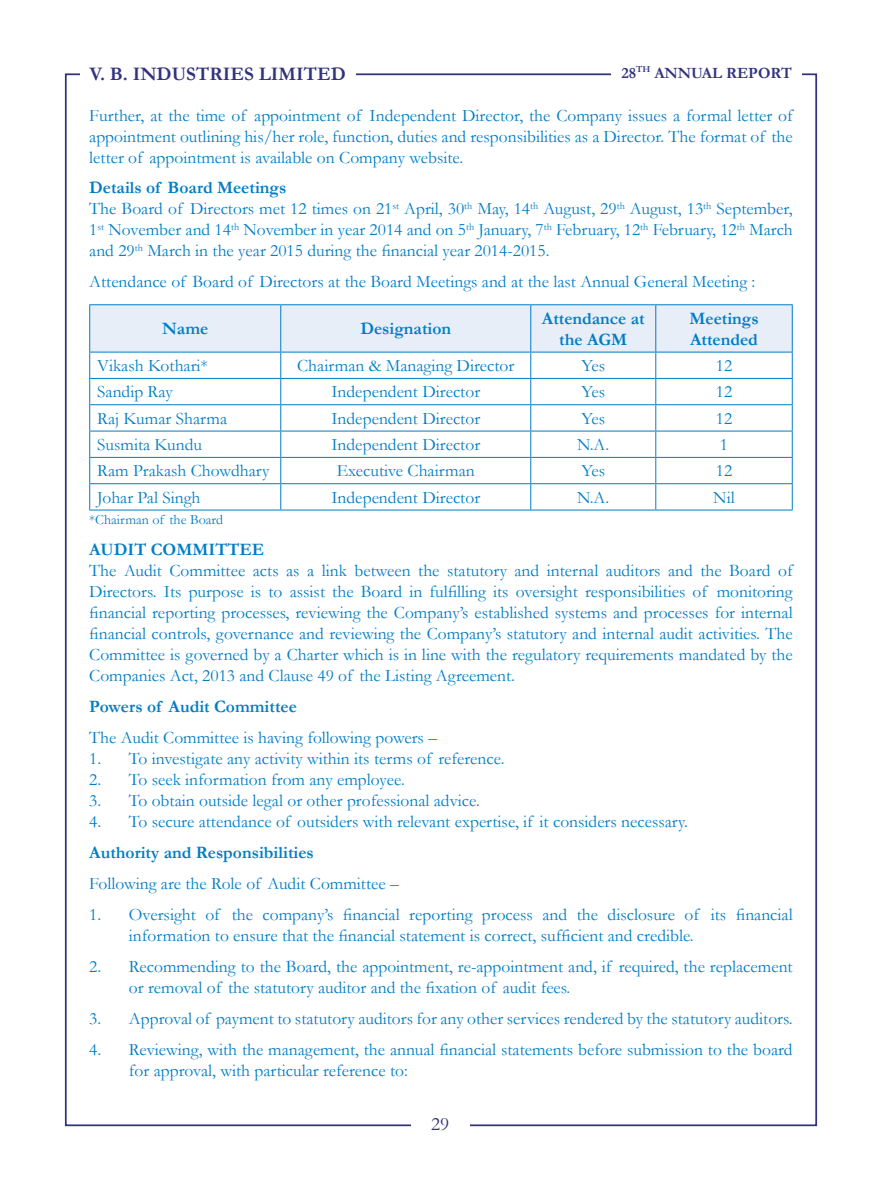
<style>
.page{position:relative;width:882px;height:1197px;background:#fff}
.page>*{position:absolute;margin:0;border:0;box-sizing:border-box;transform-origin:0 0}
.t1{font:700 19.25px "Garamond";color:#32327f}
.t2{font:19.25px "Garamond";color:#32327f}
.t3{font:17.5px/21px "Garamond";color:#007dc5}
.t4{font:700 17.5px/21px "Garamond";color:#007dc5;text-align:center}
.t5{font:700 15.75px "Garamond";color:#32327f}
.t6{font:14px "Garamond";color:#007dc5}
.s1{font-weight:700}
</style>
<div class="page">
<hr style="left:89px;top:304px;width:192px;height:1px;background:#007dc5">
<hr style="left:281px;top:304px;width:250px;height:1px;background:#007dc5">
<hr style="left:531px;top:304px;width:125px;height:1px;background:#007dc5">
<hr style="left:656px;top:304px;width:137px;height:1px;background:#007dc5">
<svg style="left:89px;top:305px;width:704px;height:205px"></svg>
<hr style="left:89px;top:510px;width:192px;height:1px;background:#007dc5">
<hr style="left:281px;top:510px;width:250px;height:1px;background:#007dc5">
<hr style="left:531px;top:510px;width:125px;height:1px;background:#007dc5">
<hr style="left:656px;top:510px;width:137px;height:1px;background:#007dc5">
<p class="t1" style="left:90px;top:61px;width:258px">V. B. INDUSTRIES LIMITED</p>
<p class="t5" style="left:621px;top:62px;width:172px">28<sup>TH</sup> ANNUAL REPORT</p>
<p class="t3" style="left:89px;top:104px;width:705px;text-align:justify">Further, at the time of appointment of Independent Director, the Company issues a formal letter of appointment outlining his/her role, function, duties and responsibilities as a Director. The format of the letter of appointment is available on Company website.</p>
<p class="t3" style="left:89px;top:177px;width:705px"><span class="s1">Details of Board Meetings<br></span>The Board of Directors met 12 times on 21<sup>st</sup> April, 30<sup>th</sup> May, 14<sup>th</sup> August, 29<sup>th</sup> August, 13<sup>th</sup> September, 1<sup>st</sup> November and 14<sup>th</sup> November in year 2014 and on 5<sup>th</sup> January, 7<sup>th</sup> February, 12<sup>th</sup> February, 12<sup>th</sup> March and 29<sup>th</sup> March in the year 2015 during the financial year 2014-2015.</p>
<p class="t3" style="left:89px;top:271px;width:668px">Attendance of Board of Directors at the Board Meetings and at the last Annual General Meeting :</p>
<p class="t4" style="left:162px;top:318px;width:48px">Name</p>
<p class="t4" style="left:360px;top:318px;width:92px">Designation</p>
<p class="t4" style="left:542px;top:308px;width:104px">Attendance at the AGM</p>
<p class="t4" style="left:689px;top:308px;width:71px;text-align:left">Meetings<br>Attended</p>
<p class="t3" style="left:97px;top:355px;width:112px">Vikash Kothari*</p>
<p class="t3" style="left:297px;top:355px;width:219px">Chairman &amp; Managing Director</p>
<p class="t3" style="left:581px;top:355px;width:25px">Yes</p>
<p class="t3" style="left:716px;top:355px;width:18px">12</p>
<p class="t3" style="left:97px;top:381px;width:77px">Sandip Ray</p>
<p class="t3" style="left:331px;top:381px;width:150px">Independent Director</p>
<p class="t3" style="left:581px;top:381px;width:25px">Yes</p>
<p class="t3" style="left:716px;top:381px;width:18px">12</p>
<p class="t3" style="left:97px;top:407px;width:132px">Raj Kumar Sharma</p>
<p class="t3" style="left:331px;top:407px;width:150px">Independent Director</p>
<p class="t3" style="left:581px;top:407px;width:25px">Yes</p>
<p class="t3" style="left:716px;top:407px;width:18px">12</p>
<p class="t3" style="left:97px;top:433px;width:106px">Susmita Kundu</p>
<p class="t3" style="left:331px;top:433px;width:150px">Independent Director</p>
<p class="t3" style="left:577px;top:433px;width:34px">N.A.</p>
<p class="t3" style="left:720px;top:433px;width:10px">1</p>
<p class="t3" style="left:97px;top:460px;width:174px">Ram Prakash Chowdhary</p>
<p class="t3" style="left:337px;top:460px;width:139px">Executive Chairman</p>
<p class="t3" style="left:581px;top:460px;width:25px">Yes</p>
<p class="t3" style="left:716px;top:460px;width:18px">12</p>
<p class="t3" style="left:97px;top:486px;width:105px">Johar Pal Singh</p>
<p class="t3" style="left:331px;top:486px;width:150px">Independent Director</p>
<p class="t3" style="left:577px;top:486px;width:34px">N.A.</p>
<p class="t3" style="left:713px;top:486px;width:23px">Nil</p>
<p class="t6" style="left:89px;top:511px;width:135px">*Chairman of the Board</p>
<p class="t4" style="left:89px;top:539px;width:177px">AUDIT COMMITTEE</p>
<p class="t3" style="left:89px;top:560px;width:705px;text-align:justify">The Audit Committee acts as a link between the statutory and internal auditors and the Board of Directors. Its purpose is to assist the Board in fulfilling its oversight responsibilities of monitoring financial reporting processes, reviewing the Company’s established systems and processes for internal financial controls, governance and reviewing the Company’s statutory and internal audit activities. The Committee is governed by a Charter which is in line with the regulatory requirements mandated by the Companies Act, 2013 and Clause 49 of the Listing Agreement.</p>
<p class="t4" style="left:89px;top:696px;width:209px">Powers of Audit Committee</p>
<p class="t3" style="left:89px;top:727px;width:349px">The Audit Committee is having following powers –</p>
<p class="t3" style="left:89px;top:748px;width:417px">1. To investigate any activity within its terms of reference.</p>
<p class="t3" style="left:89px;top:769px;width:317px">2. To seek information from any employee.</p>
<p class="t3" style="left:89px;top:790px;width:392px">3. To obtain outside legal or other professional advice.</p>
<p class="t3" style="left:89px;top:811px;width:600px">4. To secure attendance of outsiders with relevant expertise, if it considers necessary.</p>
<p class="t4" style="left:89px;top:842px;width:226px">Authority and Responsibilities</p>
<p class="t3" style="left:89px;top:873px;width:311px">Following are the Role of Audit Committee –</p>
<p class="t3" style="left:129px;top:904px;width:665px;text-indent:-40px">1. Oversight of the company’s financial reporting process and the disclosure of its financial information to ensure that the financial statement is correct, sufficient and credible.</p>
<p class="t3" style="left:129px;top:955px;width:665px;text-indent:-40px">2. Recommending to the Board, the appointment, re-appointment and, if required, the replacement or removal of the statutory auditor and the fixation of audit fees.</p>
<p class="t3" style="left:89px;top:1007px;width:705px">3. Approval of payment to statutory auditors for any other services rendered by the statutory auditors.</p>
<p class="t3" style="left:129px;top:1038px;width:665px;text-indent:-40px">4. Reviewing, with the management, the annual financial statements before submission to the board for approval, with particular reference to:</p>
<p class="t2" style="left:431px;top:1111px;width:20px">29</p>
</div>
